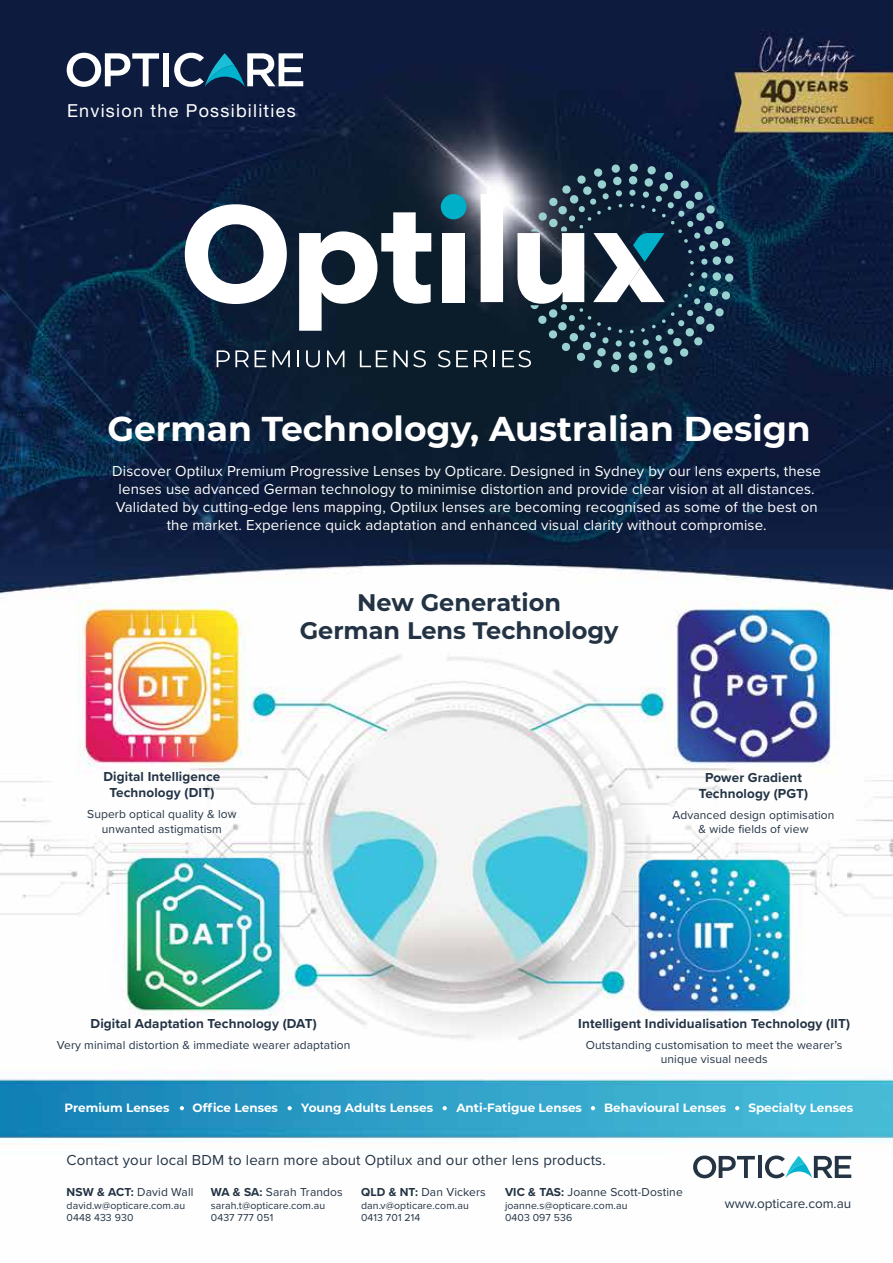
<style>
.page{position:relative;width:893px;height:1263px;background:#fff}
.page>*{position:absolute;margin:0;border:0;box-sizing:border-box;transform-origin:0 0}
.t1{font:700 34.5px "Montserrat";color:#fff}
.t2{font:700 24px/28.8px "Montserrat";color:#233344;text-align:center}
.t3{font:18px "Helvetica Neue LT Std";letter-spacing:.07em;color:#fff}
.t4{font:15px/18px "Proxima Nova";letter-spacing:.01em;color:#fff;text-align:center}
.t5{font:15px "Proxima Nova";letter-spacing:.01em;color:#233344}
.t6{font:700 13.5px/16.2px "Proxima Nova";letter-spacing:.01em;color:#233344;text-align:center}
.t7{font:13.5px "Proxima Nova";color:#233344}
.t8{font:12px/14.4px "Proxima Nova";letter-spacing:.01em;color:#233344;text-align:center}
.t9{font:700 12px "Montserrat";color:#fff}
.t10{font:10.5px/12.6px "Proxima Nova";letter-spacing:.01em;color:#233344}
.s1{font-weight:700}
</style>
<div class="page">
<img style="left:0;top:0;width:893px;height:1179px">
<div style="left:163px;top:53px;width:6px;height:33px;background:#fff"></div>
<svg style="left:67px;top:53px;width:92px;height:34px"></svg>
<svg style="left:174px;top:53px;width:129px;height:34px"></svg>
<hr style="left:758px;top:1156px;width:4px;height:22px;background:#243444">
<svg style="left:693px;top:1155px;width:62px;height:23px"></svg>
<svg style="left:765px;top:1155px;width:86px;height:23px"></svg>
<svg style="left:611px;top:164px;width:9px;height:9px"></svg>
<div style="left:630px;top:164px;width:8px;height:8px;background:#99d1d1;border-radius:50%"></div>
<svg style="left:725px;top:255px;width:9px;height:9px"></svg>
<div style="left:725px;top:273px;width:8px;height:9px;background:#99d1d1;border-radius:50%"></div>
<svg style="left:185px;top:204px;width:102px;height:100px"></svg>
<svg style="left:299px;top:212px;width:132px;height:119px"></svg>
<div style="left:442px;top:233px;width:23px;height:69px;background:#fff"></div>
<svg style="left:441px;top:193px;width:26px;height:27px"></svg>
<svg style="left:217px;top:350px;width:32px;height:17px"></svg>
<svg style="left:255px;top:350px;width:11px;height:17px"></svg>
<svg style="left:272px;top:350px;width:18px;height:17px"></svg>
<svg style="left:297px;top:350px;width:2px;height:17px"></svg>
<svg style="left:306px;top:350px;width:14px;height:17px"></svg>
<svg style="left:327px;top:350px;width:17px;height:17px"></svg>
<svg style="left:360px;top:350px;width:28px;height:17px"></svg>
<svg style="left:394px;top:350px;width:32px;height:17px"></svg>
<svg style="left:438px;top:350px;width:12px;height:17px"></svg>
<svg style="left:456px;top:350px;width:12px;height:17px"></svg>
<svg style="left:474px;top:166px;width:257px;height:205px"></svg>
<svg style="left:735px;top:1106px;width:4px;height:4px"></svg>
<svg style="left:591px;top:1106px;width:4px;height:4px"></svg>
<svg style="left:443px;top:1106px;width:4px;height:4px"></svg>
<svg style="left:288px;top:1106px;width:4px;height:4px"></svg>
<svg style="left:180px;top:1106px;width:4px;height:4px"></svg>
<p class="t3" style="left:67px;top:100px;width:230px">Envision the Possibilities</p>
<h1 class="t1" style="left:108px;top:404px;width:705px">German Technology, Australian Design</h1>
<p class="t4" style="left:112px;top:461px;width:710px">Discover Optilux Premium Progressive Lenses by Opticare. Designed in Sydney by our lens experts, these lenses use advanced German technology to minimise distortion and provide clear vision at all distances.<br>Validated by cutting-edge lens mapping, Optilux lenses are becoming recognised as some of the best on the market. Experience quick adaptation and enhanced visual clarity without compromise.</p>
<p class="t6" style="left:103px;top:768px;width:118px">Digital Intelligence<br>Technology (DIT)</p>
<p class="t8" style="left:87px;top:806px;width:151px">Superb optical quality &amp; low unwanted astigmatism</p>
<h2 class="t2" style="left:300px;top:586px;width:320px">New Generation<br>German Lens Technology</h2>
<p class="t6" style="left:699px;top:769px;width:111px">Power Gradient<br>Technology (PGT)</p>
<p class="t8" style="left:672px;top:807px;width:164px">Advanced design optimisation &amp; wide fields of view</p>
<p class="t6" style="left:91px;top:1015px;width:228px">Digital Adaptation Technology (DAT)</p>
<p class="t8" style="left:57px;top:1037px;width:295px">Very minimal distortion &amp; immediate wearer adaptation</p>
<p class="t6" style="left:578px;top:1015px;width:273px">Intelligent Individualisation Technology (IIT)</p>
<p class="t8" style="left:586px;top:1037px;width:258px">Outstanding customisation to meet the wearer’s unique visual needs</p>
<p class="t9" style="left:64px;top:1099px;width:107px">Premium Lenses</p>
<p class="t9" style="left:193px;top:1099px;width:87px">Office Lenses</p>
<p class="t9" style="left:301px;top:1099px;width:133px">Young Adults Lenses</p>
<p class="t9" style="left:456px;top:1099px;width:127px">Anti-Fatigue Lenses</p>
<p class="t9" style="left:604px;top:1099px;width:124px">Behavioural Lenses</p>
<p class="t9" style="left:748px;top:1099px;width:106px">Specialty Lenses</p>
<p class="t5" style="left:67px;top:1149px;width:541px">Contact your local BDM to learn more about Optilux and our other lens products.</p>
<p class="t8" style="left:67px;top:1184px;width:128px"><span class="s1">NSW &amp; ACT:</span> David Wall</p>
<p class="t10" style="left:67px;top:1198px;width:120px">david.w@opticare.com.au<br>0448 433 930</p>
<p class="t8" style="left:211px;top:1184px;width:133px"><span class="s1">WA &amp; SA:</span> Sarah Trandos</p>
<p class="t10" style="left:211px;top:1198px;width:116px">sarah.t@opticare.com.au<br>0437 777 051</p>
<p class="t8" style="left:361px;top:1184px;width:126px"><span class="s1">QLD &amp; NT:</span> Dan Vickers</p>
<p class="t10" style="left:361px;top:1198px;width:109px">dan.v@opticare.com.au<br>0413 701 214</p>
<p class="t8" style="left:505px;top:1184px;width:179px"><span class="s1">VIC &amp; TAS:</span> Joanne Scott-Dostine</p>
<p class="t10" style="left:505px;top:1198px;width:124px">joanne.s@opticare.com.au<br>0403 097 536</p>
<p class="t7" style="left:725px;top:1194px;width:128px">www.opticare.com.au</p>
</div>
